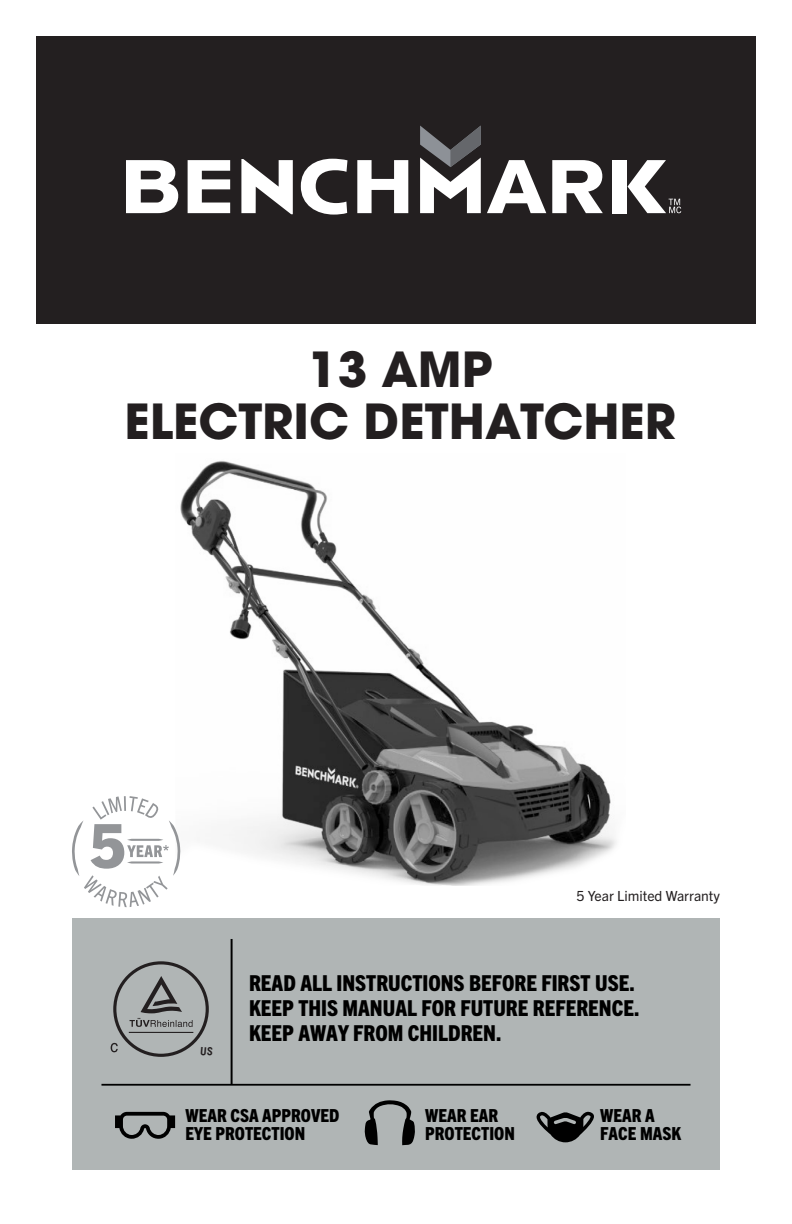
<style>
.page{position:relative;width:792px;height:1224px;background:#fff}
.page>*{position:absolute;margin:0;border:0;box-sizing:border-box;transform-origin:0 0}
.t1{font:800 61px "Trade Gothic Next LT Pro";color:#939598}
.t2{font:700 48px "ITC Avant Garde W1 G";color:#231f20}
.t3{font:800 condensed 22px/25px "Trade Gothic Next LT Pro";color:#000}
.t4{font:800 condensed 18px/18px "Trade Gothic Next LT Pro";color:#000}
.t5{font:14px "Trade Gothic Next LT Pro";color:#231f20}
</style>
<div class="page">
<img style="left:180px;top:461px;width:436px;height:425px">
<div style="left:72px;top:918px;width:648px;height:252px;background:#b0b5b5"></div>
<hr style="left:231px;top:939px;width:2px;height:146px;background:#000">
<hr style="left:101px;top:1084px;width:590px;height:2px;background:#000">
<svg style="left:115px;top:1112px;width:60px;height:27px"></svg>
<svg style="left:365px;top:1100px;width:50px;height:45px"></svg>
<svg style="left:537px;top:1112px;width:57px;height:30px"></svg>
<svg style="left:72px;top:796px;width:108px;height:111px"></svg>
<div style="left:36px;top:36px;width:720px;height:288px;background:#231f20"></div>
<svg style="left:126px;top:160px;width:52px;height:53px"></svg>
<svg style="left:188px;top:160px;width:42px;height:53px"></svg>
<svg style="left:241px;top:159px;width:52px;height:55px"></svg>
<svg style="left:301px;top:159px;width:46px;height:56px"></svg>
<svg style="left:357px;top:160px;width:51px;height:53px"></svg>
<svg style="left:552px;top:160px;width:51px;height:53px"></svg>
<div style="left:612px;top:160px;width:14px;height:53px;background:#fff"></div>
<svg style="left:487px;top:160px;width:59px;height:53px"></svg>
<svg style="left:420px;top:126px;width:61px;height:87px"></svg>
<svg style="left:628px;top:160px;width:53px;height:53px"></svg>
<svg style="left:111px;top:961px;width:98px;height:96px"></svg>
<p class="t2" style="left:308px;top:337px;width:186px">13 AMP</p>
<p class="t2" style="left:124px;top:389px;width:553px">ELECTRIC DETHATCHER</p>
<p class="t1" style="left:90px;top:803px;width:38px">5</p>
<p class="t5" style="left:576px;top:886px;width:145px">5 Year Limited Warranty</p>
<p class="t3" style="left:249px;top:969px;width:392px">READ ALL INSTRUCTIONS BEFORE FIRST USE.<br>KEEP THIS MANUAL FOR FUTURE REFERENCE.<br>KEEP AWAY FROM CHILDREN.</p>
<p class="t4" style="left:186px;top:1106px;width:155px">WEAR CSA APPROVED<br>EYE PROTECTION</p>
<p class="t4" style="left:425px;top:1106px;width:91px">WEAR EAR<br>PROTECTION</p>
<p class="t4" style="left:600px;top:1106px;width:82px">WEAR A<br>FACE MASK</p>
</div>
